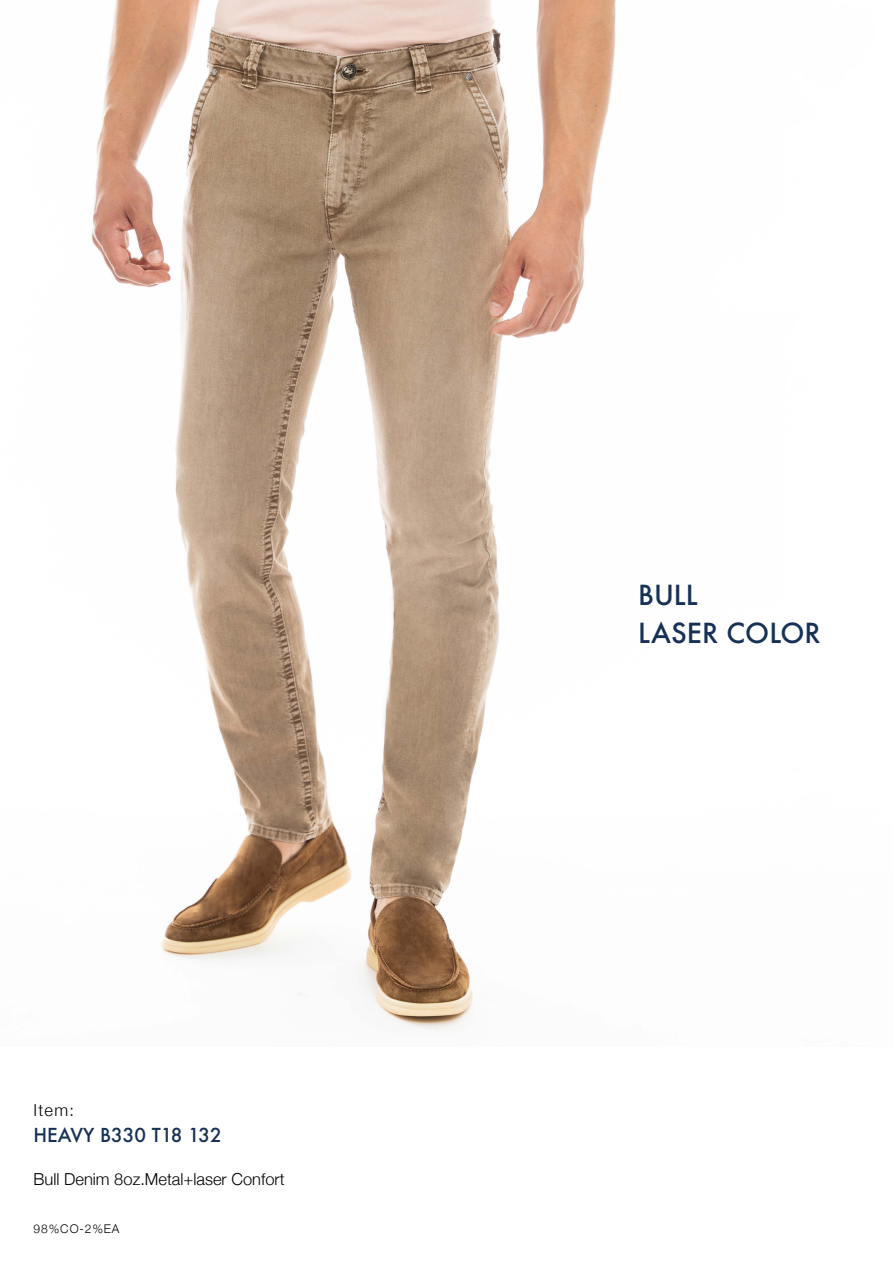
<style>
.page{position:relative;width:893px;height:1263px;background:#fff}
.page>*{position:absolute;margin:0;border:0;box-sizing:border-box;transform-origin:0 0}
.t1{font:500 26.85px/37.7px "Futura";color:#163155}
.t2{font:500 18.75px "Futura";color:#163155}
.t3{font:300 16.5px "Helvetica Neue";color:#000}
.t4{font:300 12px "Helvetica Neue";color:#000}
</style>
<div class="page">
<img style="left:92px;top:0;width:524px;height:1030px">
<p class="t3" style="left:34px;top:1096px;width:42px">Item:</p>
<p class="t2" style="left:33px;top:1122px;width:190px">HEAVY B330 T18 132</p>
<p class="t3" style="left:34px;top:1166px;width:252px">Bull Denim 8oz.Metal+laser Confort</p>
<p class="t4" style="left:34px;top:1218px;width:87px">98%CO-2%EA</p>
<h1 class="t1" style="left:638px;top:576px;width:184px">BULL<br>LASER COLOR</h1>
</div>
